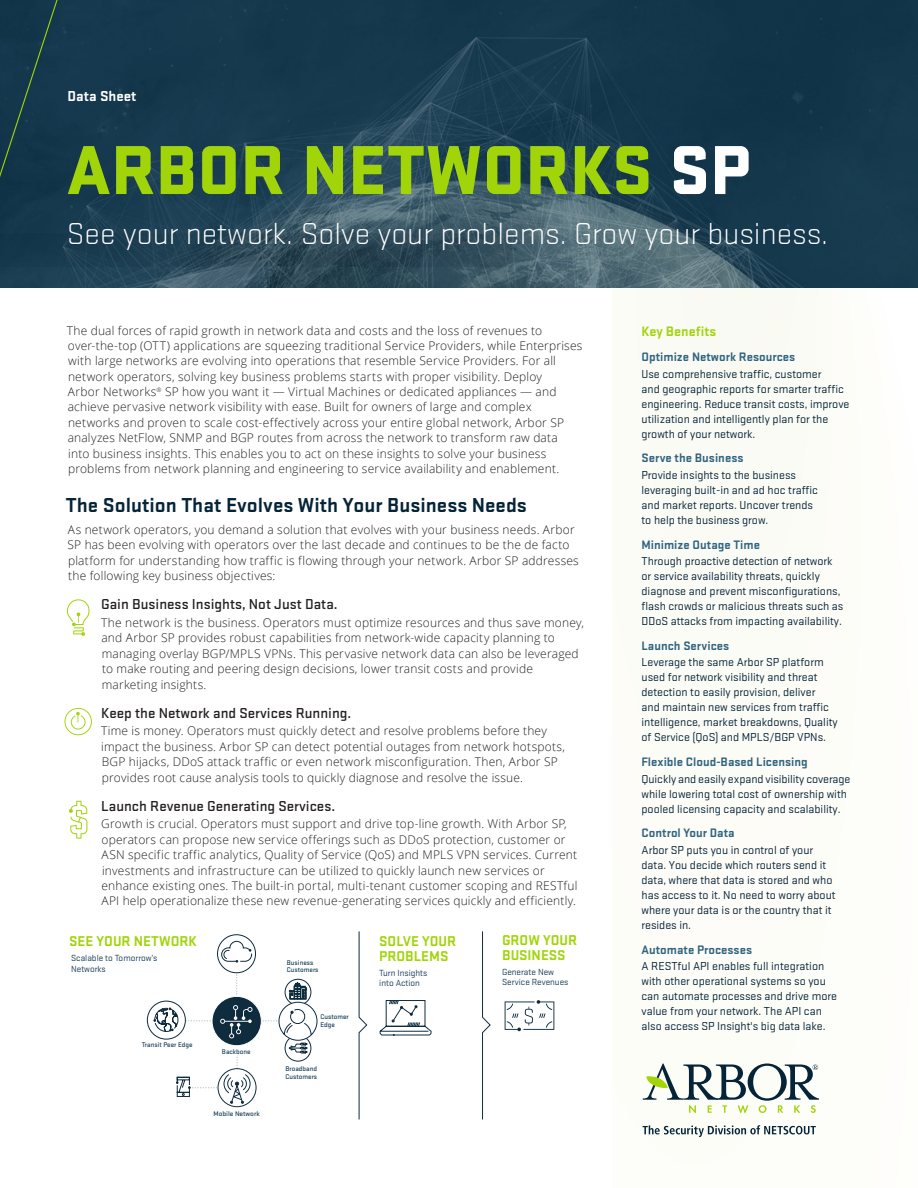
<style>
.page{position:relative;width:918px;height:1188px;background:#fff}
.page>*{position:absolute;margin:0;border:0;box-sizing:border-box;transform-origin:0 0}
.Title{font:900 72px "Stratum 1";color:#a2d40a}
.Subtitle{font:300 31.5px "Stratum 1";color:#fff}
.B{font:700 21px "Stratum 1";color:#052438}
.D{font:500 15px "Stratum 1";color:#231f20}
.Document_Category{font:700 15px "Stratum 1";color:#fff}
.t1{font:700 14.85px/15px "Stratum 1";color:#a2d40a}
.t2{font:700 14.25px "Stratum 1";color:#a2d40a}
.Stratum_sidebar_blu{font:700 12.75px "Stratum 1";color:#30647f}
.Body{font:300 12px/15.3px "Open Sans";letter-spacing:.015em;color:#231f20}
.sidebar_stratum{font:12px/15px "Stratum 1";color:#052438}
.t3{font:9.3px/10.2px "Stratum 1";color:#1a4058}
.t4{font:500 7.05px/7.9px "Stratum 1";color:#1a4058}
.s1{color:#fff}
</style>
<div class="page">
<div style="left:612px;top:0;width:306px;height:1188px;background:#fdfcf8"></div>
<svg style="left:69px;top:801px;width:18px;height:38px"></svg>
<svg style="left:66px;top:599px;width:24px;height:37px"></svg>
<svg style="left:64px;top:708px;width:28px;height:27px"></svg>
<img style="left:0;top:0;width:918px;height:288px">
<img style="left:0;top:234px;width:526px;height:33px">
<div style="left:0;top:0;width:69px;height:262px;background:#13374b"></div>
<svg style="left:358px;top:931px;width:10px;height:188px"></svg>
<svg style="left:147px;top:1001px;width:38px;height:38px"></svg>
<div style="left:147px;top:1001px;width:39px;height:39px;border:1px solid #0f2c3e;border-radius:50%"></div>
<div style="left:218px;top:1068px;width:38px;height:39px;border:1px solid #0f2c3e;border-radius:50%"></div>
<div style="left:217px;top:934px;width:39px;height:39px;border:1px solid #0f2c3e;border-radius:50%"></div>
<svg style="left:379px;top:1000px;width:53px;height:36px"></svg>
<svg style="left:482px;top:931px;width:9px;height:188px"></svg>
<svg style="left:505px;top:1000px;width:49px;height:31px"></svg>
<svg style="left:154px;top:941px;width:164px;height:163px"></svg>
<svg style="left:643px;top:1064px;width:176px;height:49px"></svg>
<svg style="left:643px;top:1125px;width:173px;height:12px"></svg>
<p class="Document_Category" style="left:68px;top:86px;width:71px">Data Sheet</p>
<p class="Title" style="left:67px;top:117px;width:685px">ARBOR NETWORKS <span class="s1">SP</span></p>
<p class="Subtitle" style="left:67px;top:214px;width:763px">See your network. Solve your problems. Grow your business.</p>
<p class="Body" style="left:67px;top:322px;width:517px">The dual forces of rapid growth in network data and costs and the loss of revenues to over-the-top (OTT) applications are squeezing traditional Service Providers, while Enterprises with large networks are evolving into operations that resemble Service Providers. For all network operators, solving key business problems starts with proper visibility. Deploy<br>Arbor Networks<sup>®</sup> SP how you want it — Virtual Machines or dedicated appliances — and achieve pervasive network visibility with ease. Built for owners of large and complex networks and proven to scale cost-effectively across your entire global network, Arbor SP analyzes NetFlow, SNMP and BGP routes from across the network to transform raw data<br>into business insights. This enables you to act on these insights to solve your business problems from network planning and engineering to service availability and enablement.</p>
<p class="B" style="left:66px;top:490px;width:462px">The Solution That Evolves With Your Business Needs</p>
<p class="Body" style="left:68px;top:522px;width:513px">As network operators, you demand a solution that evolves with your business needs. Arbor SP has been evolving with operators over the last decade and continues to be the de facto platform for understanding how traffic is flowing through your network. Arbor SP addresses the following key business objectives:</p>
<p class="D" style="left:101px;top:594px;width:238px">Gain Business Insights, Not Just Data.</p>
<p class="Body" style="left:101px;top:615px;width:484px">The network is the business. Operators must optimize resources and thus save money, and Arbor SP provides robust capabilities from network-wide capacity planning to managing overlay BGP/MPLS VPNs. This pervasive network data can also be leveraged to make routing and peering design decisions, lower transit costs and provide marketing insights.</p>
<p class="D" style="left:101px;top:703px;width:252px">Keep the Network and Services Running.</p>
<p class="Body" style="left:101px;top:723px;width:447px">Time is money. Operators must quickly detect and resolve problems before they</p>
<p class="Body" style="left:101px;top:738px;width:465px">impact the business. Arbor SP can detect potential outages from network hotspots,<br>BGP hijacks, DDoS attack traffic or even network misconfiguration. Then, Arbor SP provides root cause analysis tools to quickly diagnose and resolve the issue.</p>
<p class="D" style="left:101px;top:796px;width:236px">Launch Revenue Generating Services.</p>
<p class="Body" style="left:101px;top:816px;width:478px">Growth is crucial. Operators must support and drive top-line growth. With Arbor SP, operators can propose new service offerings such as DDoS protection, customer or ASN specific traffic analytics, Quality of Service (QoS) and MPLS VPN services. Current investments and infrastructure can be utilized to quickly launch new services or enhance existing ones. The built-in portal, multi-tenant customer scoping and RESTful API help operationalize these new revenue-generating services quickly and efficiently.</p>
<p class="t1" style="left:69px;top:933px;width:129px">SEE YOUR NETWORK</p>
<p class="t3" style="left:71px;top:952px;width:88px;line-height:11.1px">Scalable to Tomorrow’s<br>Networks</p>
<p class="t4" style="left:142px;top:1041px;width:52px">Transit Peer Edge</p>
<p class="t4" style="left:222px;top:1047px;width:30px">Backbone</p>
<p class="t4" style="left:213px;top:1109px;width:48px">Mobile Network</p>
<p class="t4" style="left:287px;top:958px;width:33px">Business<br>Customers</p>
<p class="t4" style="left:320px;top:1013px;width:30px">Customer<br>Edge</p>
<p class="t4" style="left:285px;top:1065px;width:33px">Broadband<br>Customers</p>
<p class="t1" style="left:379px;top:933px;width:78px">SOLVE YOUR<br>PROBLEMS</p>
<p class="t3" style="left:379px;top:968px;width:50px">Turn Insights into Action</p>
<p class="t1" style="left:502px;top:931px;width:77px">GROW YOUR<br>BUSINESS</p>
<p class="t3" style="left:502px;top:966px;width:68px">Generate New<br>Service Revenues</p>
<h6 class="t2" style="left:642px;top:322px;width:76px">Key Benefits</h6>
<p class="Stratum_sidebar_blu" style="left:642px;top:348px;width:155px">Optimize Network Resources</p>
<p class="sidebar_stratum" style="left:642px;top:366px;width:209px">Use comprehensive traffic, customer<br>and geographic reports for smarter traffic engineering. Reduce transit costs, improve utilization and intelligently plan for the growth of your network.</p>
<p class="Stratum_sidebar_blu" style="left:642px;top:449px;width:103px">Serve the Business</p>
<p class="sidebar_stratum" style="left:642px;top:467px;width:178px">Provide insights to the business leveraging built-in and ad hoc traffic and market reports. Uncover trends to help the business grow.</p>
<p class="Stratum_sidebar_blu" style="left:642px;top:536px;width:120px">Minimize Outage Time</p>
<p class="sidebar_stratum" style="left:642px;top:553px;width:203px">Through proactive detection of network or service availability threats, quickly diagnose and prevent misconfigurations, flash crowds or malicious threats such as DDoS attacks from impacting availability.</p>
<p class="Stratum_sidebar_blu" style="left:642px;top:637px;width:89px">Launch Services</p>
<p class="sidebar_stratum" style="left:642px;top:654px;width:198px">Leverage the same Arbor SP platform used for network visibility and threat detection to easily provision, deliver<br>and maintain new services from traffic intelligence, market breakdowns, Quality of Service (QoS) and MPLS/BGP VPNs.</p>
<p class="Stratum_sidebar_blu" style="left:642px;top:753px;width:168px">Flexible Cloud-Based Licensing</p>
<p class="sidebar_stratum" style="left:642px;top:771px;width:210px">Quickly and easily expand visibility coverage</p>
<p class="sidebar_stratum" style="left:642px;top:786px;width:207px">while lowering total cost of ownership with pooled licensing capacity and scalability.</p>
<p class="Stratum_sidebar_blu" style="left:642px;top:824px;width:95px">Control Your Data</p>
<p class="sidebar_stratum" style="left:642px;top:842px;width:196px">Arbor SP puts you in control of your data. You decide which routers send it data, where that data is stored and who has access to it. No need to worry about where your data is or the country that it resides in.</p>
<p class="Stratum_sidebar_blu" style="left:642px;top:941px;width:112px">Automate Processes</p>
<p class="sidebar_stratum" style="left:642px;top:958px;width:197px">A RESTful API enables full integration with other operational systems so you can automate processes and drive more value from your network. The API can also access SP Insight's big data lake.</p>
</div>
